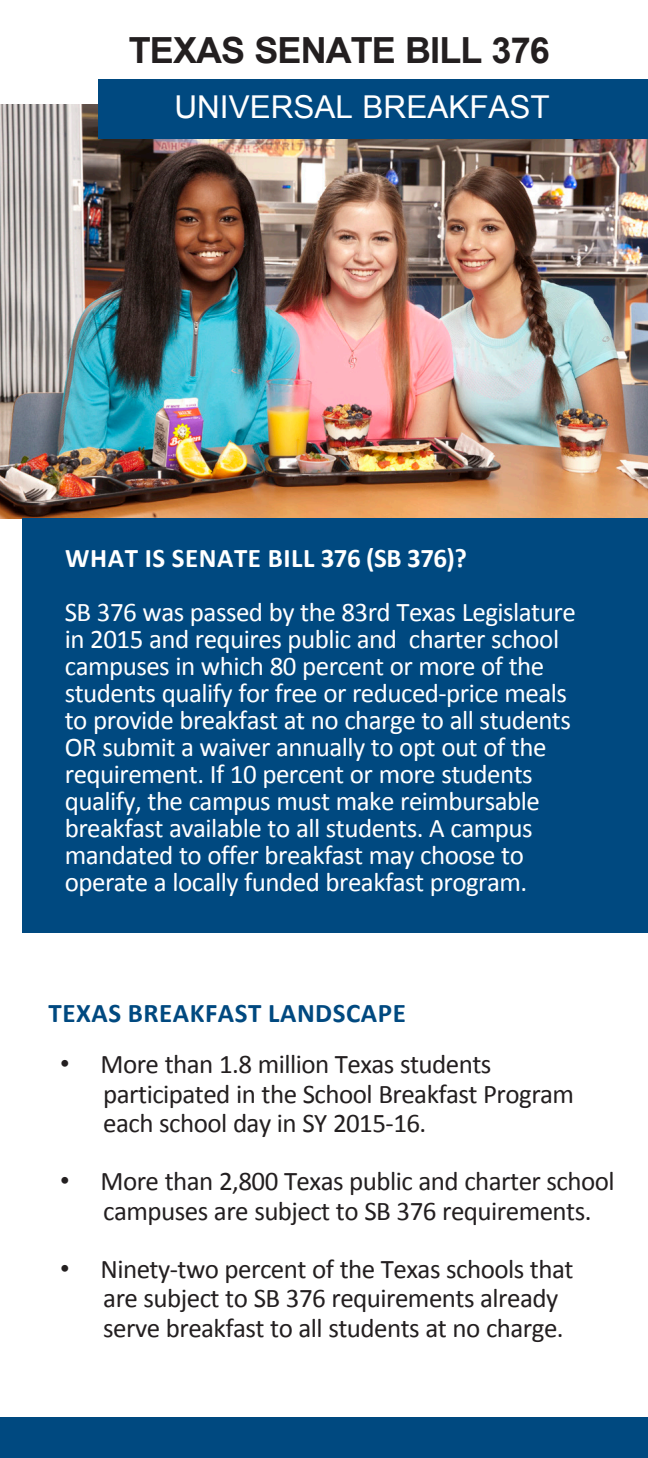
<style>
.page{position:relative;width:648px;height:1458px;background:#fff}
.page>*{position:absolute;margin:0;border:0;box-sizing:border-box;transform-origin:0 0}
.t1{font:700 54px "Arial";letter-spacing:-.025em;color:#fff}
.t2{font:700 36px "Arial";letter-spacing:-.025em;color:#231f20}
.t3{font:31.5px "Arial";color:#fff}
.t4{font:27px/27px "Calibri";letter-spacing:-.02em;color:#fff}
.t5{font:27px/29.2px "Calibri";letter-spacing:-.02em;color:#231f20}
.t6{font:700 27px "Calibri";letter-spacing:.02em;color:#fff}
.t7{font:700 27px "Calibri";letter-spacing:.02em;color:#004980}
.t8{font:700 24.75px "Arial";letter-spacing:.035em;color:#fff}
.s1{font-family:"Arial"}
</style>
<div class="page">
<img style="left:0;top:104px;width:648px;height:415px">
<div style="left:23px;top:519px;width:625px;height:414px;background:#004980"></div>
<div style="left:99px;top:79px;width:549px;height:60px;background:#004980"></div>
<div style="left:0;top:1418px;width:648px;height:40px;background:#004980"></div>
<p class="t2" style="left:129px;top:25px;width:423px">TEXAS SENATE BILL 376</p>
<p class="t3" style="left:174px;top:87px;width:377px">UNIVERSAL BREAKFAST</p>
<p class="t1" style="left:181px;top:511px;width:423px">SCHOOL MEALS</p>
<p class="t4" style="left:65px;top:599px;width:512px">SB 376 was passed by the 83rd Texas Legislature in 2015 and requires public and charter school campuses in which 80 percent or more of the students qualify for free or reduced-price meals to provide breakfast at no charge to all students OR submit a waiver annually to opt out of the requirement. If 10 percent or more students qualify, the campus must make reimbursable breakfast available to all students. A campus mandated to offer breakfast may choose to operate a locally funded breakfast program.</p>
<p class="t6" style="left:65px;top:541px;width:403px">WHAT IS SENATE BILL 376 (SB 376)?</p>
<p class="t8" style="left:62px;top:774px;width:391px">FUNDRAISER EXEMPT POLICY</p>
<p class="t7" style="left:49px;top:995px;width:359px">TEXAS BREAKFAST LANDSCAPE</p>
<p class="t5" style="left:103px;top:1050px;width:472px;text-indent:-43px"><span class="s1">•</span> More than 1.8 million Texas students participated in the School Breakfast Program each school day in SY 2015-16.</p>
<p class="t5" style="left:103px;top:1167px;width:513px;text-indent:-43px"><span class="s1">•</span> More than 2,800 Texas public and charter school campuses are subject to SB 376 requirements.</p>
<p class="t5" style="left:103px;top:1255px;width:472px;text-indent:-43px"><span class="s1">•</span> Ninety-two percent of the Texas schools that are subject to SB 376 requirements already serve breakfast to all students at no charge.</p>
</div>
